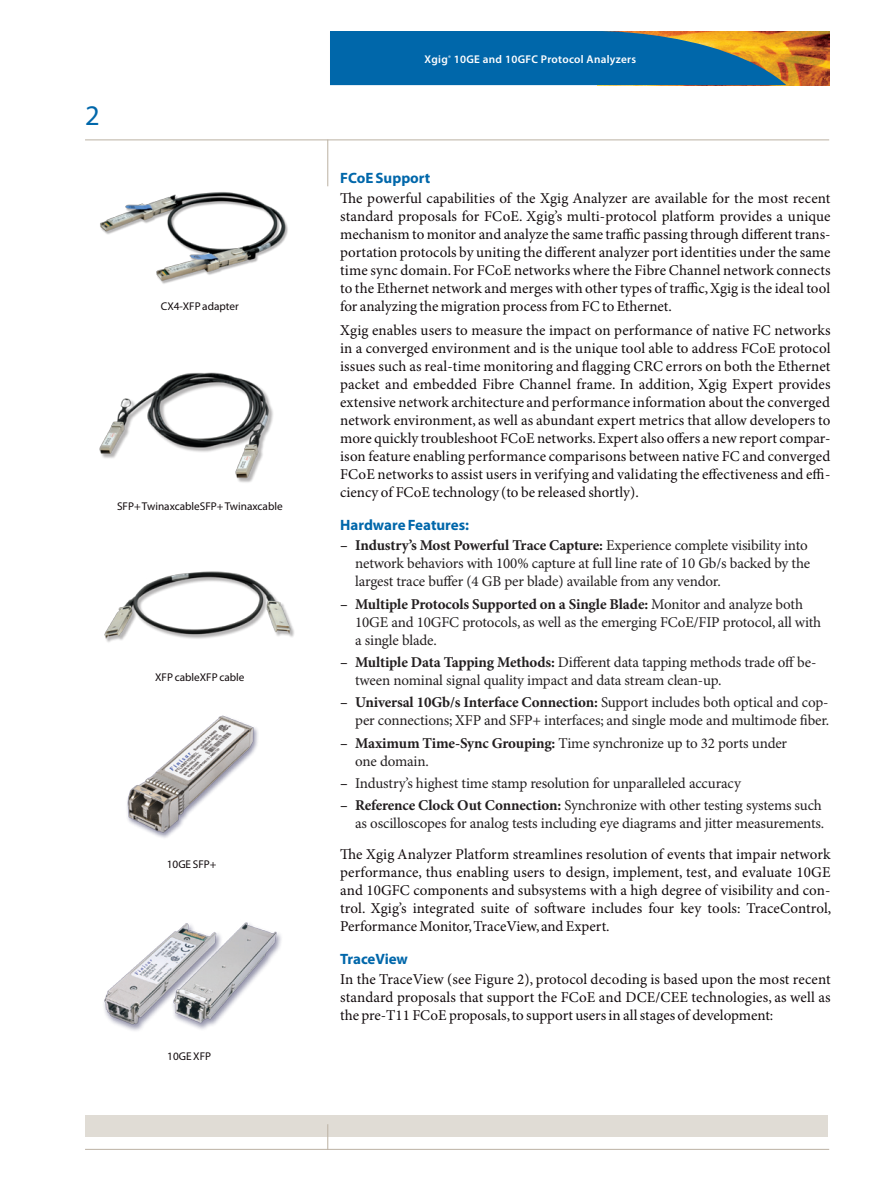
<style>
.page{position:relative;width:893px;height:1191px;background:#fff}
.page>*{position:absolute;margin:0;border:0;box-sizing:border-box;transform-origin:0 0}
.t1{font:28.5px "Myriad Pro";color:#0067aa}
.Body{font:15px/18px "Minion Pro";color:#110a0c;text-align:justify}
.Bullet_points{font:15px/18px "Minion Pro";letter-spacing:-.01em;color:#231f20}
.Subhead{font:700 15px "Myriad Pro";color:#0067aa}
.t2{font:11.25px "Myriad Pro";color:#110a0c}
.t3{font:600 11.25px "Myriad Pro";letter-spacing:.025em;color:#fff}
.s1{font-weight:700}
</style>
<div class="page">
<img style="left:786px;top:31px;width:44px;height:54px">
<svg style="left:330px;top:31px;width:456px;height:54px;background:#1b6d9a"></svg>
<hr style="left:85px;top:139px;width:744px;height:1px;background:#bbb1a3">
<div style="left:85px;top:1115px;width:743px;height:22px;background:#e0dcd5"></div>
<hr style="left:85px;top:1149px;width:744px;height:1px;background:#bbb1a3">
<svg style="left:327px;top:1124px;width:1px;height:25px"></svg>
<hr style="left:327px;top:139px;width:1px;height:47px;background:#bbb1a3">
<img style="left:100px;top:192px;width:188px;height:92px">
<img style="left:99px;top:372px;width:174px;height:111px">
<img style="left:104px;top:571px;width:190px;height:71px">
<img style="left:127px;top:715px;width:131px;height:123px">
<img style="left:104px;top:922px;width:177px;height:109px">
<p class="t1" style="left:85px;top:100px;width:16px">2</p>
<p class="t2" style="left:161px;top:300px;width:80px">CX4-XFP adapter</p>
<p class="t2" style="left:117px;top:500px;width:167px">SFP+ TwinaxcableSFP+ Twinaxcable</p>
<p class="t2" style="left:155px;top:671px;width:91px">XFP cableXFP cable</p>
<p class="t2" style="left:167px;top:857px;width:51px">10GE SFP+</p>
<p class="t2" style="left:167px;top:1050px;width:45px">10GE XFP</p>
<p class="t3" style="left:424px;top:53px;width:213px">Xgig<sup>®</sup> 10GE and 10GFC Protocol Analyzers</p>
<p class="Subhead" style="left:340px;top:169px;width:92px">FCoE Support</p>
<p class="Body" style="left:340px;top:190px;width:492px">The powerful capabilities of the Xgig Analyzer are available for the most recent standard proposals for FCoE. Xgig’s multi-protocol platform provides a unique mechanism to monitor and analyze the same traffic passing through different trans&shy;portation protocols by uniting the different analyzer port identities under the same time sync domain. For FCoE networks where the Fibre Channel network connects to the Ethernet network and merges with other types of traffic, Xgig is the ideal tool for analyzing the migration process from FC to Ethernet.</p>
<p class="Body" style="left:340px;top:322px;width:492px">Xgig enables users to measure the impact on performance of native FC networks in a converged environment and is the unique tool able to address FCoE protocol issues such as real-time monitoring and flagging CRC errors on both the Ethernet packet and embedded Fibre Channel frame. In addition, Xgig Expert provides extensive network architecture and performance information about the converged network environment, as well as abundant expert metrics that allow developers to more quickly troubleshoot FCoE networks. Expert also offers a new report compar&shy;ison feature enabling performance comparisons between native FC and converged FCoE networks to assist users in verifying and validating the effectiveness and effi&shy;ciency of FCoE technology (to be released shortly).</p>
<p class="Subhead" style="left:340px;top:517px;width:130px">Hardware Features:</p>
<p class="Bullet_points" style="left:355px;top:537px;width:457px;text-indent:-15px"><span class="s1">– Industry’s Most Powerful Trace Capture:</span> Experience complete visibility into network behaviors with 100% capture at full line rate of 10 Gb/s backed by the largest trace buffer (4 GB per blade) available from any vendor.</p>
<p class="Bullet_points" style="left:355px;top:595px;width:468px;text-indent:-15px"><span class="s1">– Multiple Protocols Supported on a Single Blade:</span> Monitor and analyze both<br>10GE and 10GFC protocols, as well as the emerging FCoE/FIP protocol, all with a single blade.</p>
<p class="Bullet_points" style="left:355px;top:654px;width:463px;text-indent:-15px"><span class="s1">– Multiple Data Tapping Methods:</span> Different data tapping methods trade off be&shy;tween nominal signal quality impact and data stream clean-up.</p>
<p class="Bullet_points" style="left:340px;top:694px;width:491px;text-align:right"><span class="s1">– Universal 10Gb/s Interface Connection:</span> Support includes both optical and cop&shy;per connections; XFP and SFP+ interfaces; and single mode and multimode fiber.</p>
<p class="Bullet_points" style="left:355px;top:734px;width:433px;text-indent:-15px"><span class="s1">– Maximum Time-Sync Grouping:</span> Time synchronize up to 32 ports under one domain.</p>
<p class="Bullet_points" style="left:340px;top:774px;width:402px"><span class="s1">–</span> Industry’s highest time stamp resolution for unparalleled accuracy</p>
<p class="Bullet_points" style="left:340px;top:797px;width:486px;text-align:right"><span class="s1">– Reference Clock Out Connection:</span> Synchronize with other testing systems such as oscilloscopes for analog tests including eye diagrams and jitter measurements.</p>
<p class="Body" style="left:340px;top:845px;width:493px">The Xgig Analyzer Platform streamlines resolution of events that impair network performance, thus enabling users to design, implement, test, and evaluate 10GE and 10GFC components and subsystems with a high degree of visibility and con&shy;trol. Xgig’s integrated suite of software includes four key tools: TraceControl, Performance Monitor, TraceView, and Expert.</p>
<p class="Subhead" style="left:340px;top:950px;width:69px">TraceView</p>
<p class="Body" style="left:340px;top:970px;width:492px">In the TraceView (see Figure 2), protocol decoding is based upon the most recent standard proposals that support the FCoE and DCE/CEE technologies, as well as the pre-T11 FCoE proposals,to support users in all stages of development:</p>
</div>
